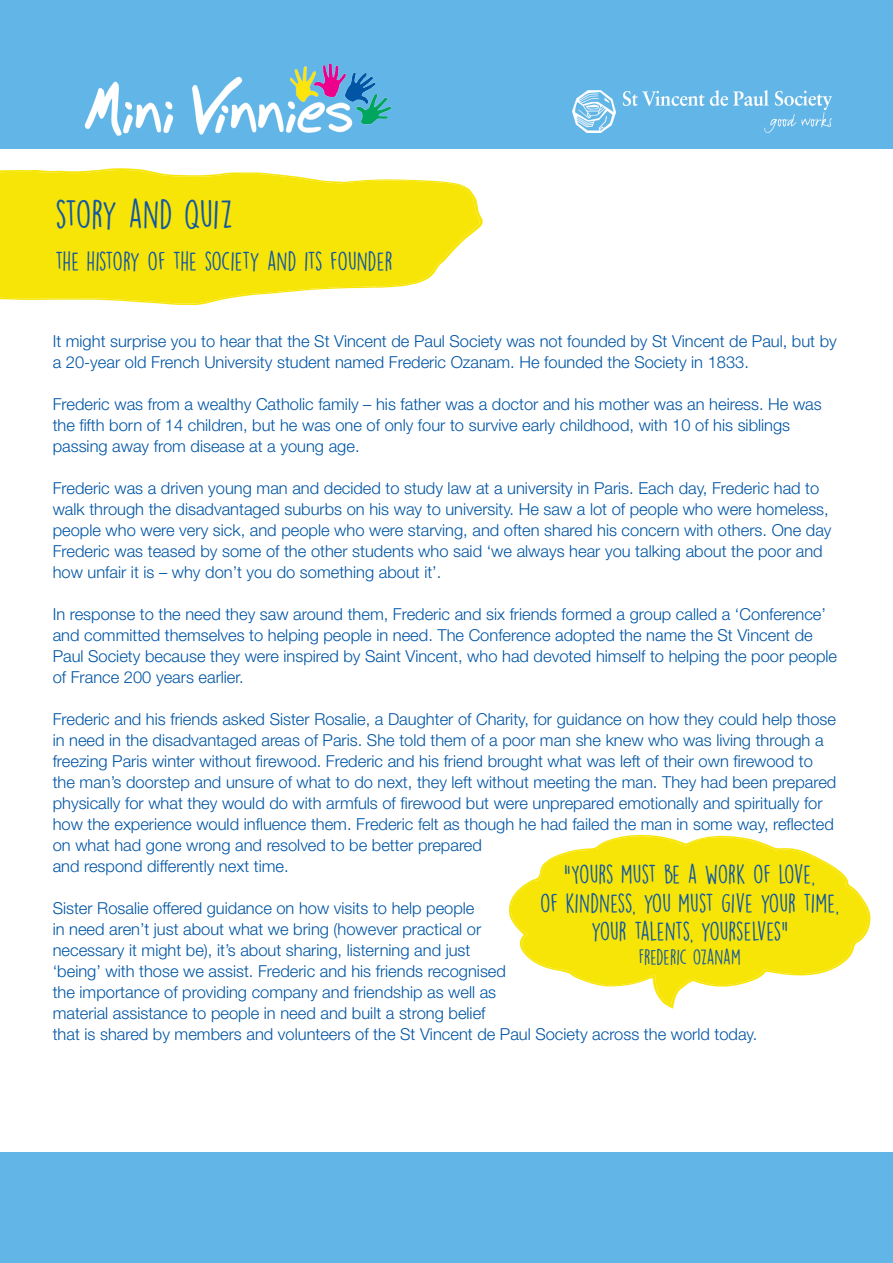
<style>
.page{position:relative;width:893px;height:1263px;background:#fff}
.page>*{position:absolute;margin:0;border:0;box-sizing:border-box;transform-origin:0 0}
.t1{font:36px "DK Lemon Yellow Sun";color:#1057a4}
.t2{font:24px "DK Lemon Yellow Sun";letter-spacing:-.015em;color:#1057a4}
.t3{font:19.5px "DK Lemon Yellow Sun";letter-spacing:-.005em;color:#1057a4}
.t4{font:300 16.5px/21px "Helvetica Neue LT Std";color:#0155a5}
</style>
<div class="page">
<div style="left:0;top:1152px;width:893px;height:111px;background:#61b5e7"></div>
<div style="left:0;top:0;width:893px;height:148px;background:#61b5e7"></div>
<img style="left:84px;top:63px;width:308px;height:73px">
<img style="left:572px;top:90px;width:260px;height:42px">
<svg style="left:0;top:168px;width:483px;height:137px;fill:#f7e507"></svg>
<svg style="left:509px;top:835px;width:362px;height:174px;fill:#f7e507"></svg>
<svg style="left:547px;top:834px;width:149px;height:27px"></svg>
<p class="t1" style="left:55px;top:193px;width:180px">STORY AND QUIZ</p>
<p class="t2" style="left:55px;top:247px;width:339px">THE HISTORY OF THE SOCIETY AND ITS FOUNDER</p>
<p class="t4" style="left:53px;top:330px;width:786px">It might surprise you to hear that the St Vincent de Paul Society was not founded by St Vincent de Paul, but by a 20-year old French University student named Frederic Ozanam. He founded the Society in 1833.</p>
<p class="t4" style="left:53px;top:393px;width:770px">Frederic was from a wealthy Catholic family – his father was a doctor and his mother was an heiress. He was the fifth born of 14 children, but he was one of only four to survive early childhood, with 10 of his siblings passing away from disease at a young age.</p>
<p class="t4" style="left:53px;top:477px;width:780px">Frederic was a driven young man and decided to study law at a university in Paris. Each day, Frederic had to walk through the disadvantaged suburbs on his way to university. He saw a lot of people who were homeless, people who were very sick, and people who were starving, and often shared his concern with others. One day Frederic was teased by some of the other students who said ‘we always hear you talking about the poor and how unfair it is – why don’t you do something about it’.</p>
<p class="t4" style="left:53px;top:603px;width:786px">In response to the need they saw around them, Frederic and six friends formed a group called a ‘Conference’ and committed themselves to helping people in need. The Conference adopted the name the St Vincent de Paul Society because they were inspired by Saint Vincent, who had devoted himself to helping the poor people of France 200 years earlier.</p>
<p class="t4" style="left:53px;top:708px;width:785px">Frederic and his friends asked Sister Rosalie, a Daughter of Charity, for guidance on how they could help those in need in the disadvantaged areas of Paris. She told them of a poor man she knew who was living through a freezing Paris winter without firewood. Frederic and his friend brought what was left of their own firewood to the man’s doorstep and unsure of what to do next, they left without meeting the man. They had been prepared physically for what they would do with armfuls of firewood but were unprepared emotionally and spiritually for how the experience would influence them. Frederic felt as though he had failed the man in some way, reflected on what had gone wrong and resolved to be better prepared<br>and respond differently next time.</p>
<p class="t4" style="left:53px;top:897px;width:706px">Sister Rosalie offered guidance on how visits to help people<br>in need aren’t just about what we bring (however practical or<br>necessary it might be), it’s about sharing, listerning and just<br>‘being’ with those we assist. Frederic and his friends recognised<br>the importance of providing company and friendship as well as<br>material assistance to people in need and built a strong belief<br>that is shared by members and volunteers of the St Vincent de Paul Society across the world today.</p>
<p class="t2" style="left:564px;top:859px;width:253px">“YOURS MUST BE A WORK OF LOVE,</p>
<p class="t2" style="left:540px;top:888px;width:301px">OF KINDNESS, YOU MUST GIVE YOUR TIME,</p>
<p class="t2" style="left:591px;top:917px;width:199px">YOUR TALENTS, YOURSELVES”</p>
<p class="t3" style="left:639px;top:945px;width:104px">FREDERIC OZANAM</p>
</div>
